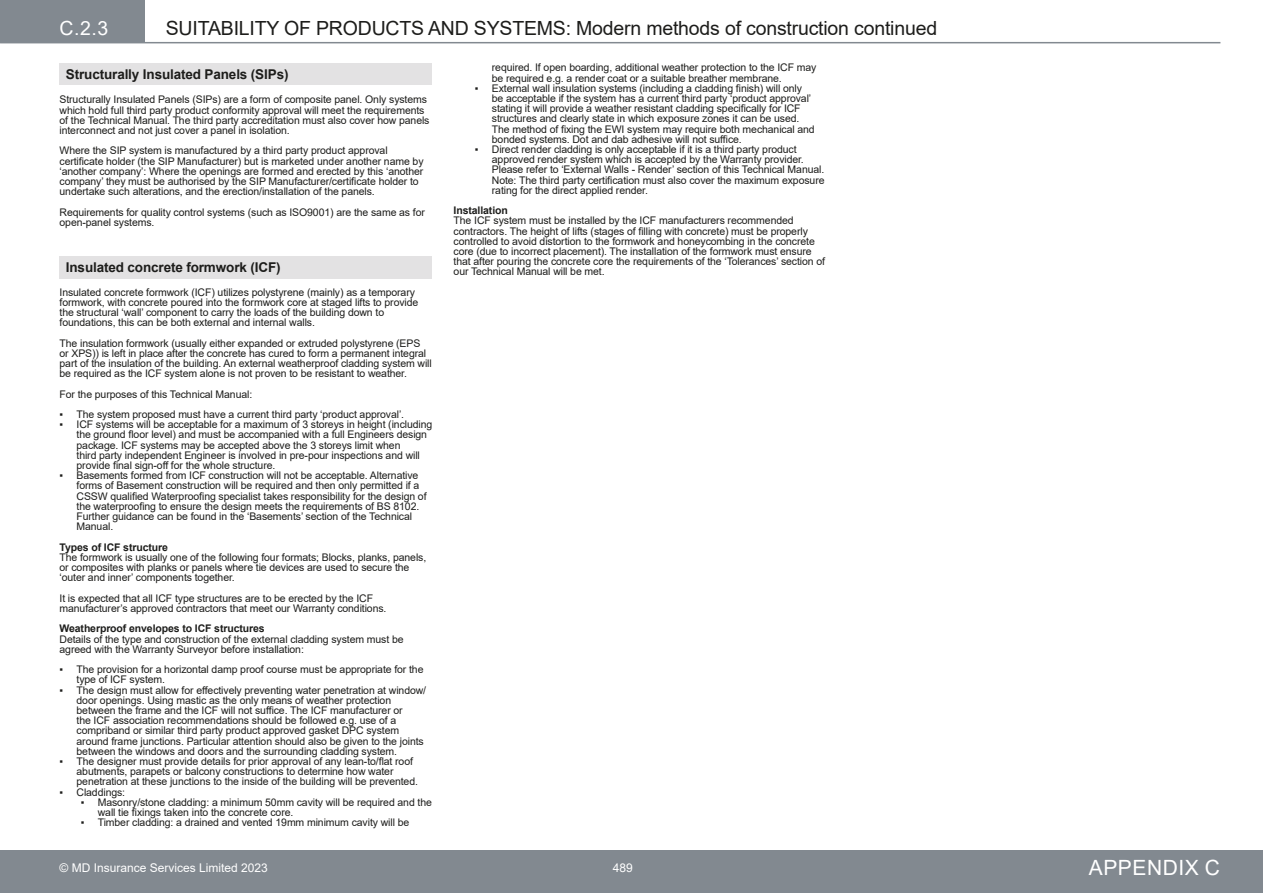
<style>
.page{position:relative;width:1263px;height:893px;background:#fff}
.page>*{position:absolute;margin:0;border:0;box-sizing:border-box;transform-origin:0 0}
.t1{font:21px "Arial";color:#fff}
.Part_Type_Page_Title{font:19.5px "Arial";letter-spacing:-.01em;color:#1d1d1b}
.Section_Numbers__top{font:19.5px "Arial";color:#fff}
.General_Guidance_Box{font:700 13.5px "Arial";letter-spacing:-.01em;color:#1d1d1b}
.t2{font:12px "Arial";color:#fff}
.General_Guidance_Tex{font:10.5px/10.2px "Arial";letter-spacing:-.01em;color:#1d1d1b}
.General_Guidance_Tex-2{font:700 10.5px "Arial";letter-spacing:-.01em;color:#1d1d1b}
</style>
<div class="page">
<div style="left:0;top:850px;width:1263px;height:43px;background:#828990"></div>
<div style="left:0;top:0;width:145px;height:43px;background:#828990"></div>
<hr style="left:0;top:42px;width:1220px;height:1px;background:#828990">
<div style="left:60px;top:64px;width:372px;height:21px;background:#e3e2e3"></div>
<div style="left:60px;top:256px;width:372px;height:23px;background:#e3e2e3"></div>
<p class="Section_Numbers__top" style="left:60px;top:15px;width:50px">C.2.3</p>
<p class="Part_Type_Page_Title" style="left:166px;top:15px;width:773px">SUITABILITY OF PRODUCTS AND SYSTEMS: Modern methods of construction continued</p>
<p class="General_Guidance_Box" style="left:66px;top:65px;width:224px">Structurally Insulated Panels (SIPs)</p>
<p class="General_Guidance_Tex" style="left:492px;top:63px;width:326px">required. If open boarding, additional weather protection to the ICF may be required e.g. a render coat or a suitable breather membrane.</p>
<p class="General_Guidance_Tex" style="left:492px;top:83px;width:324px;text-indent:-17px">▪ External wall insulation systems (including a cladding finish) will only be acceptable if the system has a current third party ‘product approval’ stating it will provide a weather resistant cladding specifically for ICF structures and clearly state in which exposure zones it can be used.<br>The method of fixing the EWI system may require both mechanical and bonded systems. Dot and dab adhesive will not suffice.</p>
<p class="General_Guidance_Tex" style="left:492px;top:144px;width:334px;text-indent:-17px">▪ Direct render cladding is only acceptable if it is a third party product approved render system which is accepted by the Warranty provider.<br>Please refer to ‘External Walls - Render’ section of this Technical Manual.<br>Note: The third party certification must also cover the maximum exposure rating for the direct applied render.</p>
<p class="General_Guidance_Tex-2" style="left:454px;top:203px;width:56px">Installation</p>
<p class="General_Guidance_Tex" style="left:454px;top:216px;width:373px">The ICF system must be installed by the ICF manufacturers recommended contractors. The height of lifts (stages of filling with concrete) must be properly controlled to avoid distortion to the formwork and honeycombing in the concrete core (due to incorrect placement). The installation of the formwork must ensure that after pouring the concrete core the requirements of the ‘Tolerances’ section of our Technical Manual will be met.</p>
<p class="General_Guidance_Tex" style="left:60px;top:94px;width:371px">Structurally Insulated Panels (SIPs) are a form of composite panel. Only systems which hold full third party product conformity approval will meet the requirements of the Technical Manual. The third party accreditation must also cover how panels interconnect and not just cover a panel in isolation.</p>
<p class="General_Guidance_Tex" style="left:60px;top:145px;width:366px">Where the SIP system is manufactured by a third party product approval certificate holder (the SIP Manufacturer) but is marketed under another name by ‘another company’: Where the openings are formed and erected by this ‘another company’ they must be authorised by the SIP Manufacturer/certificate holder to undertake such alterations, and the erection/installation of the panels.</p>
<p class="General_Guidance_Tex" style="left:60px;top:207px;width:367px">Requirements for quality control systems (such as ISO9001) are the same as for open-panel systems.</p>
<p class="General_Guidance_Box" style="left:66px;top:258px;width:216px">Insulated concrete formwork (ICF)</p>
<p class="General_Guidance_Tex" style="left:60px;top:287px;width:360px">Insulated concrete formwork (ICF) utilizes polystyrene (mainly) as a temporary formwork, with concrete poured into the formwork core at staged lifts to provide the structural ‘wall’ component to carry the loads of the building down to foundations, this can be both external and internal walls.</p>
<p class="General_Guidance_Tex" style="left:60px;top:338px;width:374px">The insulation formwork (usually either expanded or extruded polystyrene (EPS or XPS)) is left in place after the concrete has cured to form a permanent integral part of the insulation of the building. An external weatherproof cladding system will be required as the ICF system alone is not proven to be resistant to weather.</p>
<p class="General_Guidance_Tex" style="left:60px;top:389px;width:194px">For the purposes of this Technical Manual:</p>
<p class="General_Guidance_Tex" style="left:60px;top:409px;width:346px">▪ The system proposed must have a current third party ‘product approval’.</p>
<p class="General_Guidance_Tex" style="left:77px;top:419px;width:357px;text-indent:-17px">▪ ICF systems will be acceptable for a maximum of 3 storeys in height (including the ground floor level) and must be accompanied with a full Engineers design package. ICF systems may be accepted above the 3 storeys limit when<br>third party independent Engineer is involved in pre-pour inspections and will provide final sign-off for the whole structure.</p>
<p class="General_Guidance_Tex" style="left:77px;top:470px;width:352px;text-indent:-17px">▪ Basements formed from ICF construction will not be acceptable. Alternative forms of Basement construction will be required and then only permitted if a CSSW qualified Waterproofing specialist takes responsibility for the design of the waterproofing to ensure the design meets the requirements of BS 8102.<br>Further guidance can be found in the ‘Basements’ section of the Technical Manual.</p>
<p class="General_Guidance_Tex-2" style="left:60px;top:540px;width:110px">Types of ICF structure</p>
<p class="General_Guidance_Tex" style="left:60px;top:552px;width:368px">The formwork is usually one of the following four formats; Blocks, planks, panels, or composites with planks or panels where tie devices are used to secure the ‘outer and inner’ components together.</p>
<p class="General_Guidance_Tex" style="left:60px;top:593px;width:328px">It is expected that all ICF type structures are to be erected by the ICF manufacturer’s approved contractors that meet our Warranty conditions.</p>
<p class="General_Guidance_Tex-2" style="left:60px;top:621px;width:207px">Weatherproof envelopes to ICF structures</p>
<p class="General_Guidance_Tex" style="left:60px;top:634px;width:346px">Details of the type and construction of the external cladding system must be agreed with the Warranty Surveyor before installation:</p>
<p class="General_Guidance_Tex" style="left:77px;top:664px;width:348px;text-indent:-17px">▪ The provision for a horizontal damp proof course must be appropriate for the type of ICF system.</p>
<p class="General_Guidance_Tex" style="left:77px;top:685px;width:351px;text-indent:-17px">▪ The design must allow for effectively preventing water penetration at window/ door openings. Using mastic as the only means of weather protection between the frame and the ICF will not suffice. The ICF manufacturer or<br>the ICF association recommendations should be followed e.g. use of a compriband or similar third party product approved gasket DPC system around frame junctions. Particular attention should also be given to the joints between the windows and doors and the surrounding cladding system.</p>
<p class="General_Guidance_Tex" style="left:77px;top:756px;width:343px;text-indent:-17px">▪ The designer must provide details for prior approval of any lean-to/flat roof abutments, parapets or balcony constructions to determine how water penetration at these junctions to the inside of the building will be prevented.</p>
<p class="General_Guidance_Tex" style="left:60px;top:787px;width:67px">▪ Claddings:</p>
<p class="General_Guidance_Tex" style="left:98px;top:797px;width:336px;text-indent:-17px">▪ Masonry/stone cladding: a minimum 50mm cavity will be required and the wall tie fixings taken into the concrete core.</p>
<p class="General_Guidance_Tex" style="left:81px;top:817px;width:330px">▪ Timber cladding: a drained and vented 19mm minimum cavity will be</p>
<p class="t2" style="left:60px;top:859px;width:210px">© MD Insurance Services Limited 2023</p>
<p class="t2" style="left:613px;top:859px;width:22px">489</p>
<h1 class="t1" style="left:1089px;top:853px;width:29px">Appendix</h1>
<h1 class="t1" style="left:1205px;top:853px;width:17px">C</h1>
</div>
